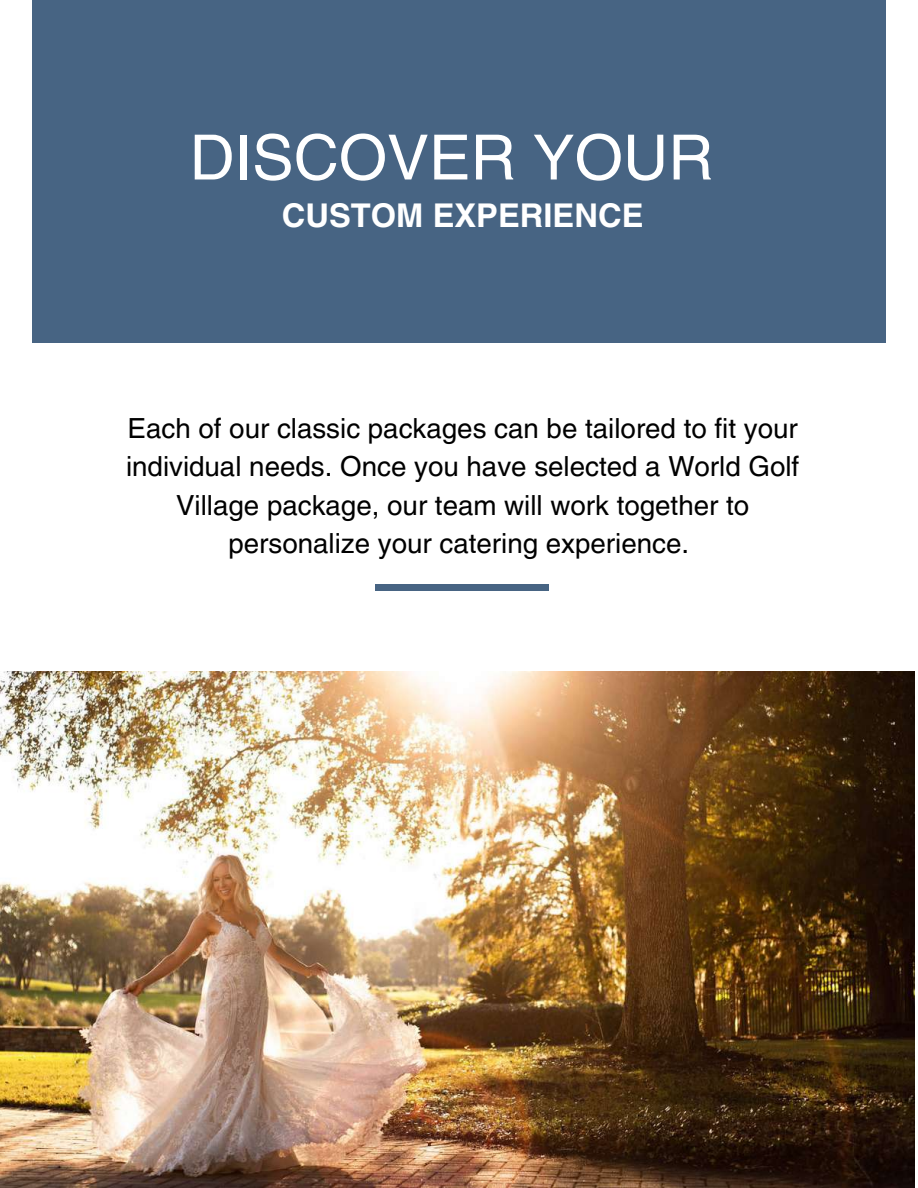
<style>
.page{position:relative;width:918px;height:1188px;background:#fff}
.page>*{position:absolute;margin:0;border:0;box-sizing:border-box;transform-origin:0 0}
.t1{font:62.4px "Helvetica LT Pro";color:#fff}
.t2{font:700 32.7px "Helvetica LT Pro";color:#fff}
.t3{font:27.75px/38.2px "Helvetica LT Pro";color:#000;text-align:center}
</style>
<div class="page">
<div style="left:32px;top:0;width:853px;height:342px;background:#476483"></div>
<img style="left:0;top:671px;width:915px;height:516px">
<div style="left:376px;top:584px;width:173px;height:7px;background:#476483"></div>
<h1 class="t1" style="left:190px;top:135px;width:525px">DISCOVER YOUR</h1>
<p class="t2" style="left:282px;top:204px;width:363px">CUSTOM EXPERIENCE</p>
<p class="t3" style="left:126px;top:412px;width:675px">Each of our classic packages can be tailored to fit your individual needs. Once you have selected a World Golf Village package, our team will work together to personalize your catering experience.</p>
</div>
